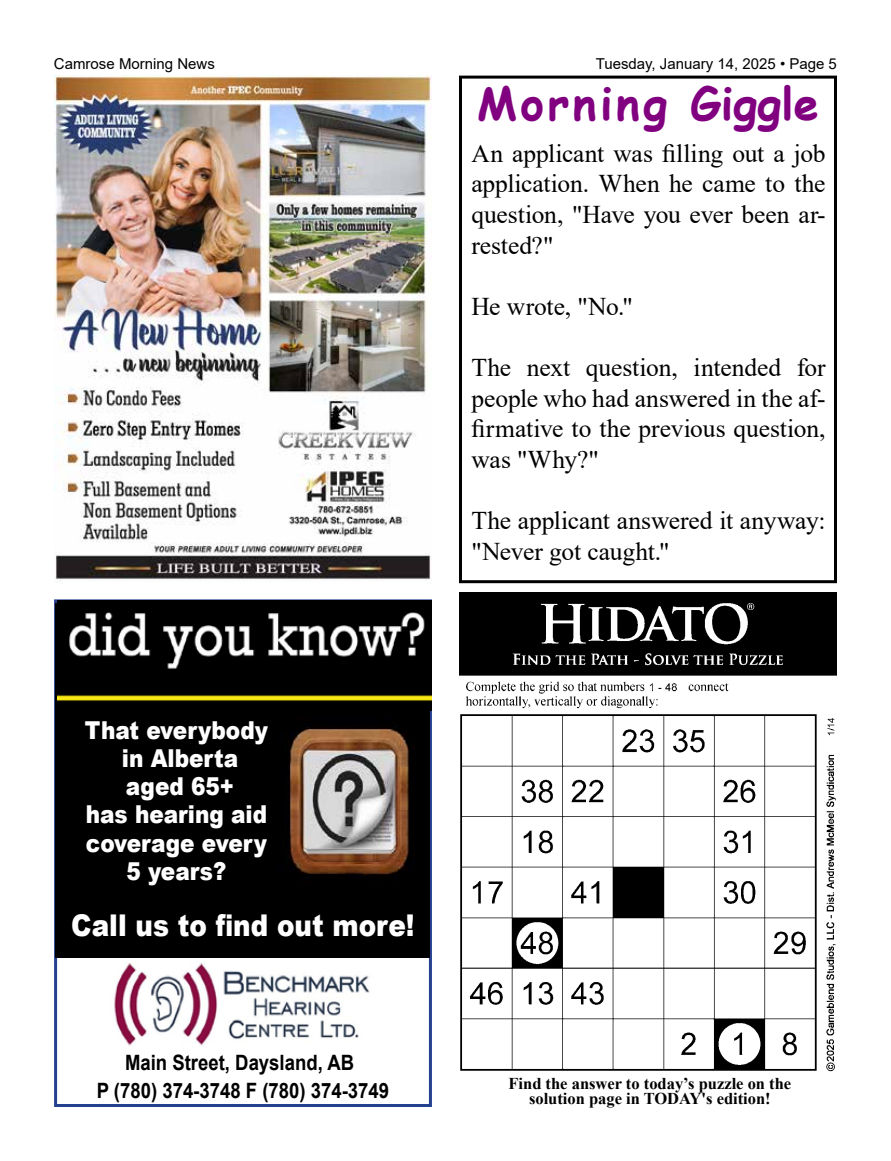
<style>
.page{position:relative;width:891px;height:1161px;background:#fff}
.page>*{position:absolute;margin:0;border:0;box-sizing:border-box;transform-origin:0 0}
.t1{font:700 45px "Comic Sans MS";letter-spacing:.08em;color:#800080}
.t2{font:900 30px "Arial";color:#fff;scale:.88 1}
.t3{font:25.5px/30.6px "Times New Roman";letter-spacing:-.005em;color:#000;text-align:justify}
.t4{font:900 24.75px/28.2px "Arial";color:#fff;text-align:center;scale:.88 1}
.t5{font:700 21.15px/27.9px "Arial";color:#000;text-align:center;scale:.88 1}
.t6{font:700 16.5px/15px "Times New Roman";color:#000;text-align:center}
.t7{font:15px "Arial";color:#000}
</style>
<div class="page">
<div style="left:459px;top:76px;width:378px;height:507px;border:3px solid #000"></div>
<img style="left:459px;top:592px;width:378px;height:480px">
<img style="left:54px;top:76px;width:378px;height:505px">
<img style="left:114px;top:962px;width:256px;height:84px">
<div style="left:54px;top:599px;width:378px;height:508px;border:3px solid #25408f"></div>
<div style="left:55px;top:603px;width:374px;height:354px;background:#000"></div>
<img style="left:286px;top:727px;width:129px;height:151px">
<img style="left:57px;top:600px;width:375px;height:111px">
<p class="t7" style="left:54px;top:53px;width:162px">Camrose Morning News</p>
<p class="t7" style="left:596px;top:53px;width:243px">Tuesday, January 14, 2025 • Page 5</p>
<h1 class="t1" style="left:477px;top:70px;width:343px">Morning Giggle</h1>
<p class="t3" style="left:471px;top:137px;width:356px">An applicant was filling out a job application. When he came to the question, "Have you ever been ar&shy;rested?"</p>
<p class="t3" style="left:471px;top:290px;width:163px">He wrote, "No."</p>
<p class="t3" style="left:471px;top:351px;width:356px">The next question, intended for people who had answered in the af&shy;firmative to the previous question, was "Why?"</p>
<p class="t3" style="left:471px;top:504px;width:356px">The applicant answered it anyway: "Never got caught."</p>
<p class="t4" style="left:85px;top:715px;width:209px">That everybody in Alberta<br>aged 65+<br>has hearing aid coverage every<br>5 years?</p>
<p class="t2" style="left:71px;top:903px;width:392px">Call us to find out more!</p>
<p class="t5" style="left:97px;top:1049px;width:334px">Main Street, Daysland, AB<br>P (780) 374-3748 F (780) 374-3749</p>
<p class="t6" style="left:508px;top:1075px;width:284px">Find the answer to today’s puzzle on the solution page in TODAY's edition!</p>
</div>
